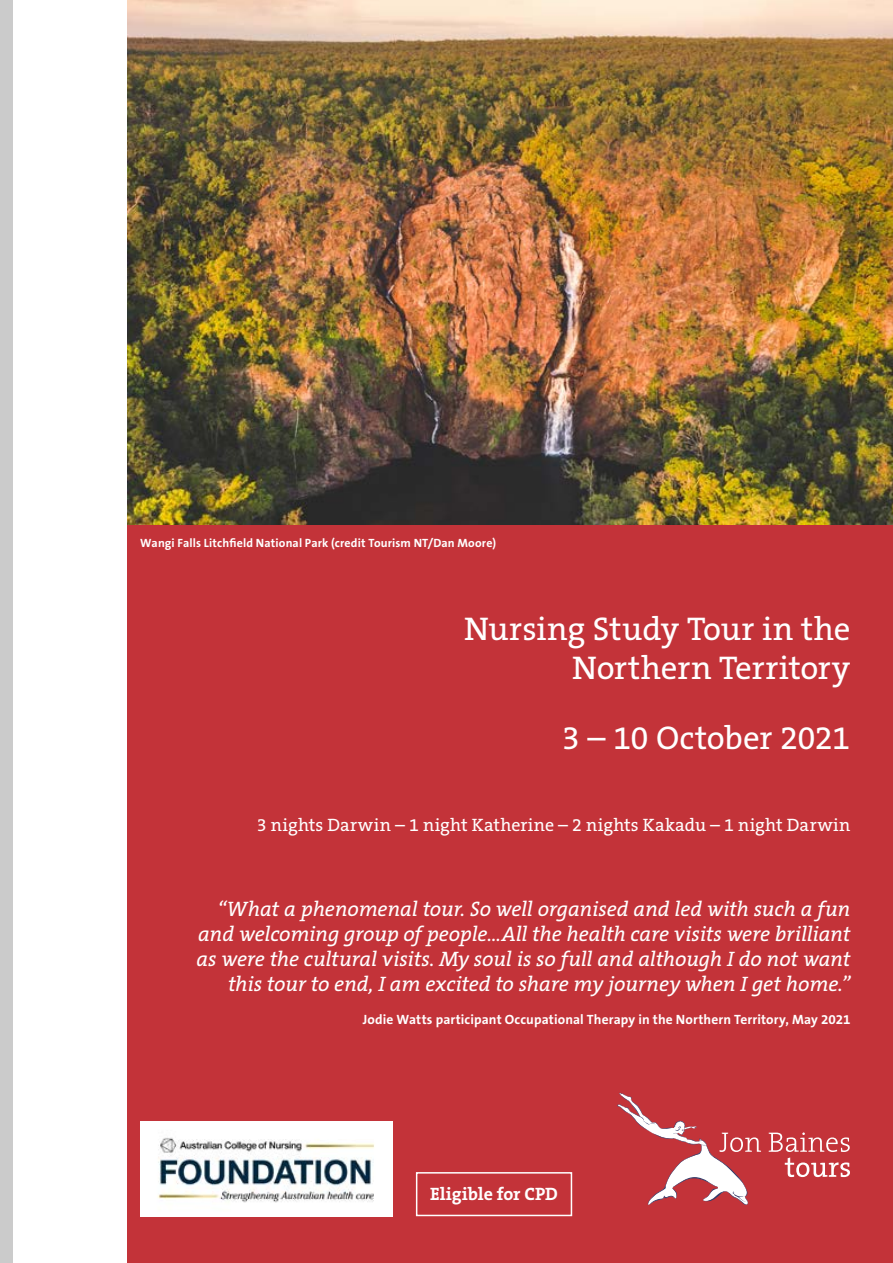
<style>
.page{position:relative;width:893px;height:1263px;background:#fff}
.page>*{position:absolute;margin:0;border:0;box-sizing:border-box;transform-origin:0 0}
.t1{font:33px/39.6px "The Serif B5 Plain";letter-spacing:-.005em;color:#fff;text-align:right}
.t2{font:italic 21px/25.2px "The Serif B5 Plain";letter-spacing:-.01em;color:#fff;text-align:right}
.t3{font:18px "The Serif B5 Plain";letter-spacing:.01em;color:#fff}
.t4{font:700 18px "The Serif B7";letter-spacing:-.005em;color:#fff}
.t5{font:700 13.5px "The Sans B7";letter-spacing:.01em;color:#fff}
.t6{font:700 12px "The Sans B7";letter-spacing:.015em;color:#fff}
</style>
<div class="page">
<div style="left:128px;top:502px;width:765px;height:761px;background:#c33339"></div>
<svg style="left:617px;top:1093px;width:144px;height:112px"></svg>
<svg style="left:769px;top:1132px;width:81px;height:45px"></svg>
<img style="left:128px;top:0;width:765px;height:524px">
<div style="left:0;top:0;width:13px;height:1263px;background:#cbcbcb"></div>
<div style="left:416px;top:1172px;width:156px;height:44px;border:2px solid #fff"></div>
<img style="left:140px;top:1121px;width:252px;height:95px">
<p class="t6" style="left:140px;top:536px;width:357px">Wangi Falls Litchfield National Park (credit Tourism NT/Dan Moore)</p>
<h1 class="t1" style="left:464px;top:610px;width:388px">Nursing Study Tour in the<br>Northern Territory</h1>
<h1 class="t1" style="left:562px;top:720px;width:290px">3 – 10 October 2021</h1>
<p class="t3" style="left:257px;top:816px;width:595px">3 nights Darwin – 1 night Katherine – 2 nights Kakadu – 1 night Darwin</p>
<p class="t2" style="left:196px;top:897px;width:656px">“What a phenomenal tour. So well organised and led with such a fun and welcoming group of people…All the health care visits were brilliant as were the cultural visits. My soul is so full and although I do not want this tour to end, I am excited to share my journey when I get home.”</p>
<p class="t5" style="left:363px;top:1012px;width:489px">Jodie Watts participant Occupational Therapy in the Northern Territory, May 2021</p>
<p class="t4" style="left:430px;top:1184px;width:129px">Eligible for CPD</p>
</div>
